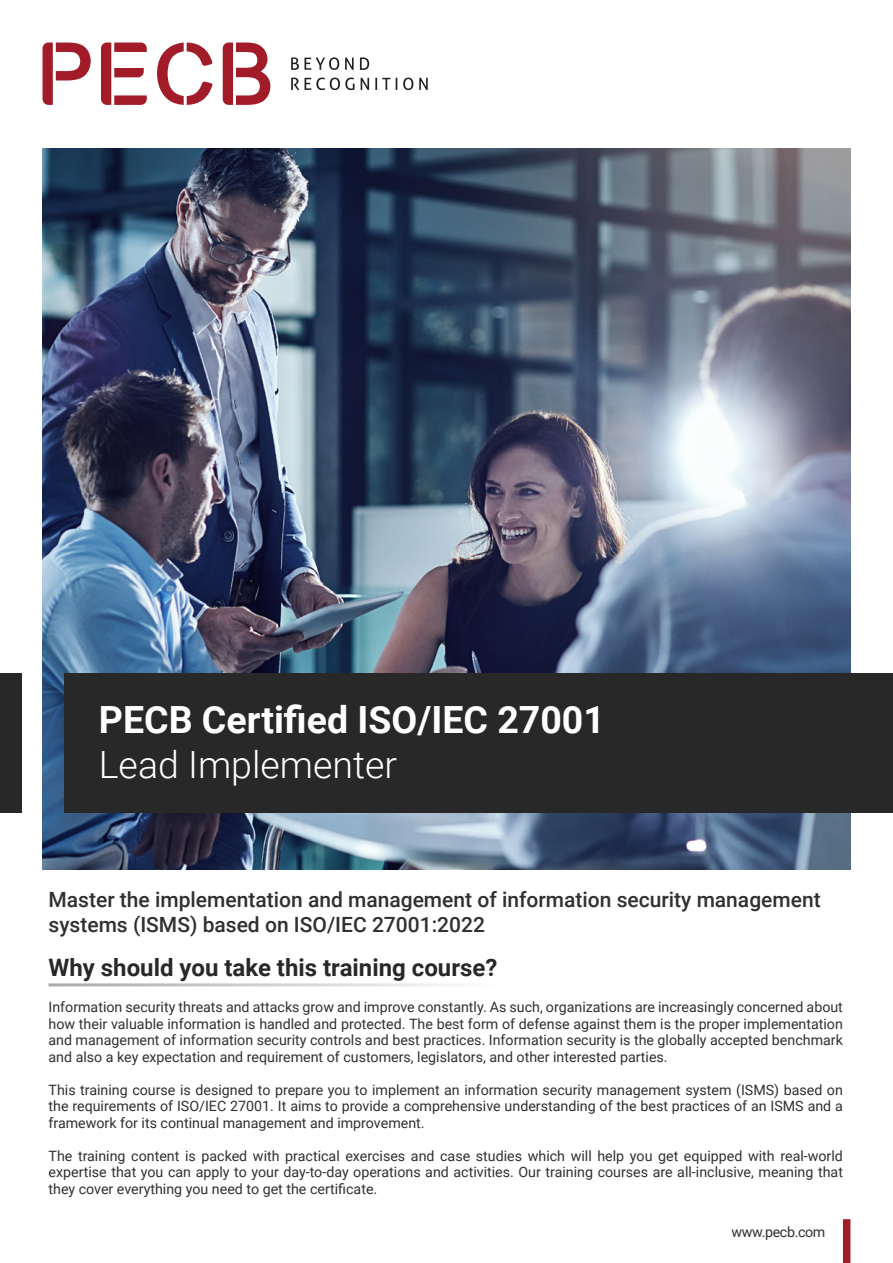
<style>
.page{position:relative;width:893px;height:1263px;background:#fff}
.page>*{position:absolute;margin:0;border:0;box-sizing:border-box;transform-origin:0 0}
.t1{font:700 37.5px "Roboto";color:#fff}
.t2{font:300 37.5px "Roboto";color:#fff}
.t3{font:700 24px "Roboto";color:#282829}
.t4{font:500 21px/25.2px "Roboto";color:#312f30}
.Bullet_Points{font:14.25px/16.5px "Roboto";color:#312f30;text-align:justify}
.Bullet_Points-2{font:14.25px "Roboto";letter-spacing:-.025em;color:#312f30}
</style>
<div class="page">
<img style="left:43px;top:149px;width:807px;height:721px">
<div style="left:65px;top:673px;width:828px;height:140px;background:#282829"></div>
<div style="left:0;top:673px;width:21px;height:140px;background:#282829"></div>
<div style="left:843px;top:1219px;width:7px;height:44px;background:#a11e29"></div>
<svg style="left:43px;top:43px;width:48px;height:62px"></svg>
<svg style="left:101px;top:43px;width:46px;height:62px"></svg>
<svg style="left:157px;top:43px;width:55px;height:62px"></svg>
<svg style="left:223px;top:43px;width:47px;height:62px"></svg>
<svg style="left:291px;top:57px;width:48px;height:13px"></svg>
<svg style="left:345px;top:58px;width:9px;height:12px"></svg>
<svg style="left:360px;top:57px;width:9px;height:13px"></svg>
<svg style="left:291px;top:78px;width:8px;height:12px"></svg>
<svg style="left:305px;top:78px;width:49px;height:12px"></svg>
<svg style="left:361px;top:78px;width:8px;height:12px"></svg>
<svg style="left:375px;top:78px;width:15px;height:12px"></svg>
<svg style="left:396px;top:78px;width:1px;height:12px"></svg>
<svg style="left:403px;top:78px;width:10px;height:12px"></svg>
<svg style="left:419px;top:78px;width:9px;height:12px"></svg>
<p class="t1" style="left:99px;top:694px;width:508px">PECB Certified ISO/IEC 27001</p>
<p class="t2" style="left:99px;top:739px;width:300px">Lead Implementer</p>
<p class="t4" style="left:49px;top:886px;width:774px">Master the implementation and management of information security management systems (ISMS) based on ISO/IEC 27001:2022</p>
<p class="t3" style="left:49px;top:950px;width:450px">Why should you take this training course?</p>
<p class="Bullet_Points" style="left:49px;top:998px;width:796px">Information security threats and attacks grow and improve constantly. As such, organizations are increasingly concerned about how their valuable information is handled and protected. The best form of defense against them is the proper implementation and management of information security controls and best practices. Information security is the globally accepted benchmark and also a key expectation and requirement of customers, legislators, and other interested parties.</p>
<p class="Bullet_Points" style="left:49px;top:1081px;width:796px">This training course is designed to prepare you to implement an information security management system (ISMS) based on the requirements of ISO/IEC 27001. It aims to provide a comprehensive understanding of the best practices of an ISMS and a framework for its continual management and improvement.</p>
<p class="Bullet_Points" style="left:49px;top:1147px;width:796px">The training content is packed with practical exercises and case studies which will help you get equipped with real-world expertise that you can apply to your day-to-day operations and activities. Our training courses are all-inclusive, meaning that they cover everything you need to get the certificate.</p>
<p class="Bullet_Points-2" style="left:731px;top:1221px;width:95px">www.pecb.com</p>
</div>
